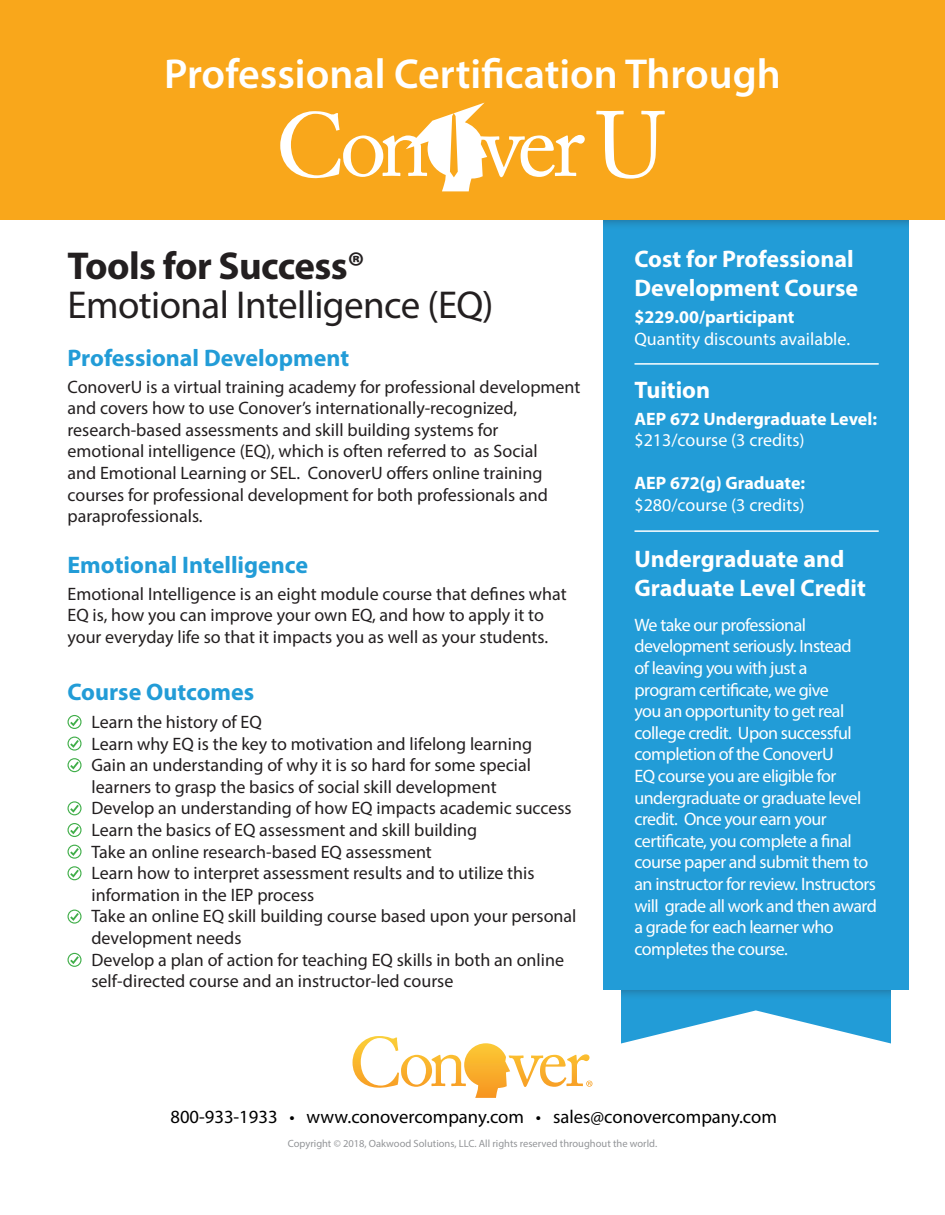
<style>
.page{position:relative;width:945px;height:1215px;background:#fff}
.page>*{position:absolute;margin:0;border:0;box-sizing:border-box;transform-origin:0 0}
.t1{font:600 42px "Myriad Pro";color:#fff}
.t2{font:39px "Myriad Pro";letter-spacing:-.015em;color:#231f20}
.t3{font:700 39px "Myriad Pro";letter-spacing:-.015em;color:#231f20}
.t4{font:700 24px/28.8px "Myriad Pro";color:#fff}
.t5{font:700 24px "Myriad Pro";color:#229cd7}
.t6{font:18.6px "Myriad Pro";color:#000}
.t7{font:18px/21.6px "Myriad Pro";color:#231f20}
.t8{font:18px/21.6px "Myriad Pro";letter-spacing:-.03em;color:#fff}
.t9{font:18px "Myriad Pro";color:#fff}
.t10{font:700 18px "Myriad Pro";color:#fff}
.t11{font:10.5px "Myriad Pro";color:#939598}
</style>
<div class="page">
<div style="left:603px;top:220px;width:306px;height:770px;background:#229cd7"></div>
<svg style="left:353px;top:1036px;width:237px;height:62px"></svg>
<svg style="left:621px;top:1001px;width:270px;height:43px"></svg>
<svg style="left:621px;top:990px;width:270px;height:11px;fill:#2295cc"></svg>
<div style="left:0;top:0;width:945px;height:220px;background:#f9a71b"></div>
<svg style="left:280px;top:103px;width:305px;height:88px"></svg>
<svg style="left:596px;top:111px;width:69px;height:68px"></svg>
<hr style="left:634px;top:530px;width:245px;height:2px;background:#fff">
<hr style="left:634px;top:363px;width:245px;height:2px;background:#fff">
<svg style="left:603px;top:220px;width:306px;height:6px;fill:#228dc1"></svg>
<svg style="left:68px;top:715px;width:14px;height:14px"></svg>
<svg style="left:68px;top:737px;width:14px;height:14px"></svg>
<svg style="left:68px;top:758px;width:14px;height:14px"></svg>
<svg style="left:68px;top:801px;width:14px;height:14px"></svg>
<svg style="left:68px;top:823px;width:14px;height:14px"></svg>
<svg style="left:68px;top:845px;width:14px;height:14px"></svg>
<svg style="left:68px;top:866px;width:14px;height:14px"></svg>
<svg style="left:68px;top:910px;width:14px;height:14px"></svg>
<svg style="left:68px;top:953px;width:14px;height:14px"></svg>
<h1 class="t1" style="left:164px;top:47px;width:618px">Professional Certification Through</h1>
<h2 class="t3" style="left:68px;top:240px;width:299px">Tools for Success®</h2>
<h2 class="t2" style="left:68px;top:280px;width:428px">Emotional Intelligence (EQ)</h2>
<h3 class="t5" style="left:68px;top:342px;width:283px">Professional Development</h3>
<p class="t7" style="left:68px;top:376px;width:515px">ConoverU is a virtual training academy for professional development and covers how to use Conover’s internationally-recognized, research-based assessments and skill building systems for<br>emotional intelligence (EQ), which is often referred to as Social<br>and Emotional Learning or SEL. ConoverU offers online training courses for professional development for both professionals and paraprofessionals.</p>
<h3 class="t5" style="left:68px;top:549px;width:242px">Emotional Intelligence</h3>
<p class="t7" style="left:68px;top:583px;width:501px">Emotional Intelligence is an eight module course that defines what<br>EQ is, how you can improve your own EQ, and how to apply it to your everyday life so that it impacts you as well as your students.</p>
<h3 class="t5" style="left:68px;top:677px;width:188px">Course Outcomes</h3>
<p class="t7" style="left:91px;top:711px;width:487px">Learn the history of EQ<br>Learn why EQ is the key to motivation and lifelong learning<br>Gain an understanding of why it is so hard for some special learners to grasp the basics of social skill development<br>Develop an understanding of how EQ impacts academic success Learn the basics of EQ assessment and skill building<br>Take an online research-based EQ assessment<br>Learn how to interpret assessment results and to utilize this information in the IEP process<br>Take an online EQ skill building course based upon your personal development needs<br>Develop a plan of action for teaching EQ skills in both an online self-directed course and an instructor-led course</p>
<h3 class="t4" style="left:634px;top:244px;width:225px">Cost for Professional<br>Development Course</h3>
<p class="t10" style="left:634px;top:305px;width:161px">$229.00/participant</p>
<p class="t9" style="left:634px;top:328px;width:217px">Quantity discounts available.</p>
<h3 class="t4" style="left:634px;top:374px;width:77px">Tuition</h3>
<p class="t10" style="left:634px;top:407px;width:244px">AEP 672 Undergraduate Level:</p>
<p class="t9" style="left:634px;top:429px;width:172px">$213/course (3 credits)</p>
<p class="t10" style="left:634px;top:471px;width:172px">AEP 672(g) Graduate:</p>
<p class="t9" style="left:634px;top:494px;width:172px">$280/course (3 credits)</p>
<h3 class="t4" style="left:634px;top:544px;width:233px">Undergraduate and<br>Graduate Level Credit</h3>
<p class="t8" style="left:634px;top:614px;width:244px">We take our professional development seriously. Instead<br>of leaving you with just a<br>program certificate, we give<br>you an opportunity to get real college credit. Upon successful completion of the ConoverU<br>EQ course you are eligible for undergraduate or graduate level credit. Once your earn your certificate, you complete a final course paper and submit them to an instructor for review. Instructors will grade all work and then award a grade for each learner who completes the course.</p>
<p class="t6" style="left:170px;top:1105px;width:608px">800-933-1933 • www.conovercompany.com • sales@conovercompany.com</p>
<p class="t11" style="left:288px;top:1137px;width:371px">Copyright © 2018, Oakwood Solutions, LLC. All rights reserved throughout the world.</p>
</div>
